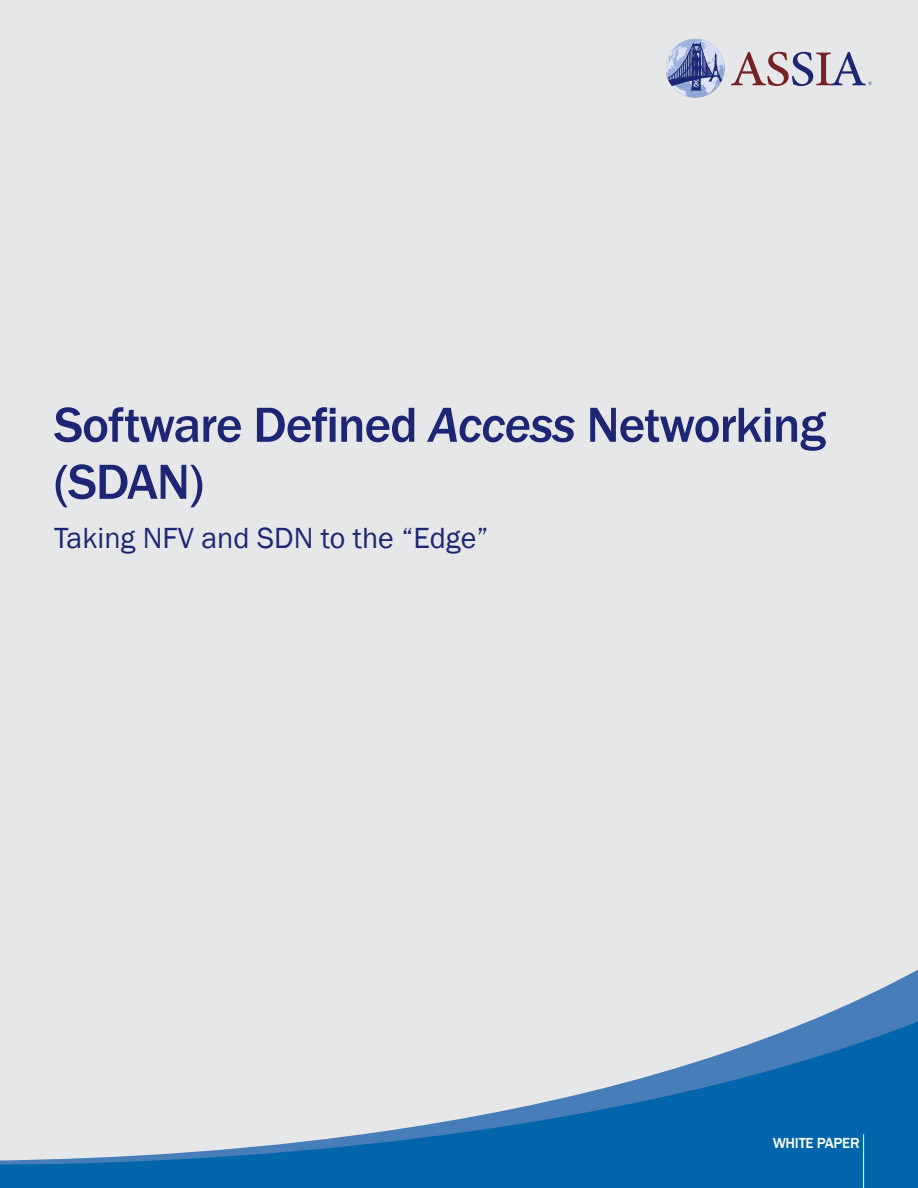
<style>
.page{position:relative;width:918px;height:1188px;background:#e6e7e8}
.page>*{position:absolute;margin:0;border:0;box-sizing:border-box;transform-origin:0 0}
.t1{font:500 51px/57px "Franklin Gothic";letter-spacing:-.02em;color:#1c2674}
.t2{font:30px "Franklin Gothic";color:#1c2674}
.t3{font:500 15px "Franklin Gothic";letter-spacing:-.02em;color:#fff}
.s1{font-style:italic}
</style>
<div class="page">
<svg style="left:665px;top:39px;width:60px;height:59px"></svg>
<svg style="left:731px;top:52px;width:141px;height:34px"></svg>
<svg style="left:822px;top:969px;width:96px;height:47px"></svg>
<svg style="left:0;top:1016px;width:918px;height:172px"></svg>
<hr style="left:863px;top:1134px;width:1px;height:54px;background:#fff">
<p class="t1" style="left:54px;top:397px;width:773px">Software Defined <span class="s1">Access</span> Networking (SDAN)</p>
<p class="t2" style="left:54px;top:520px;width:436px">Taking NFV and SDN to the “Edge”</p>
<p class="t3" style="left:773px;top:1134px;width:88px">WHITE PAPER</p>
</div>
